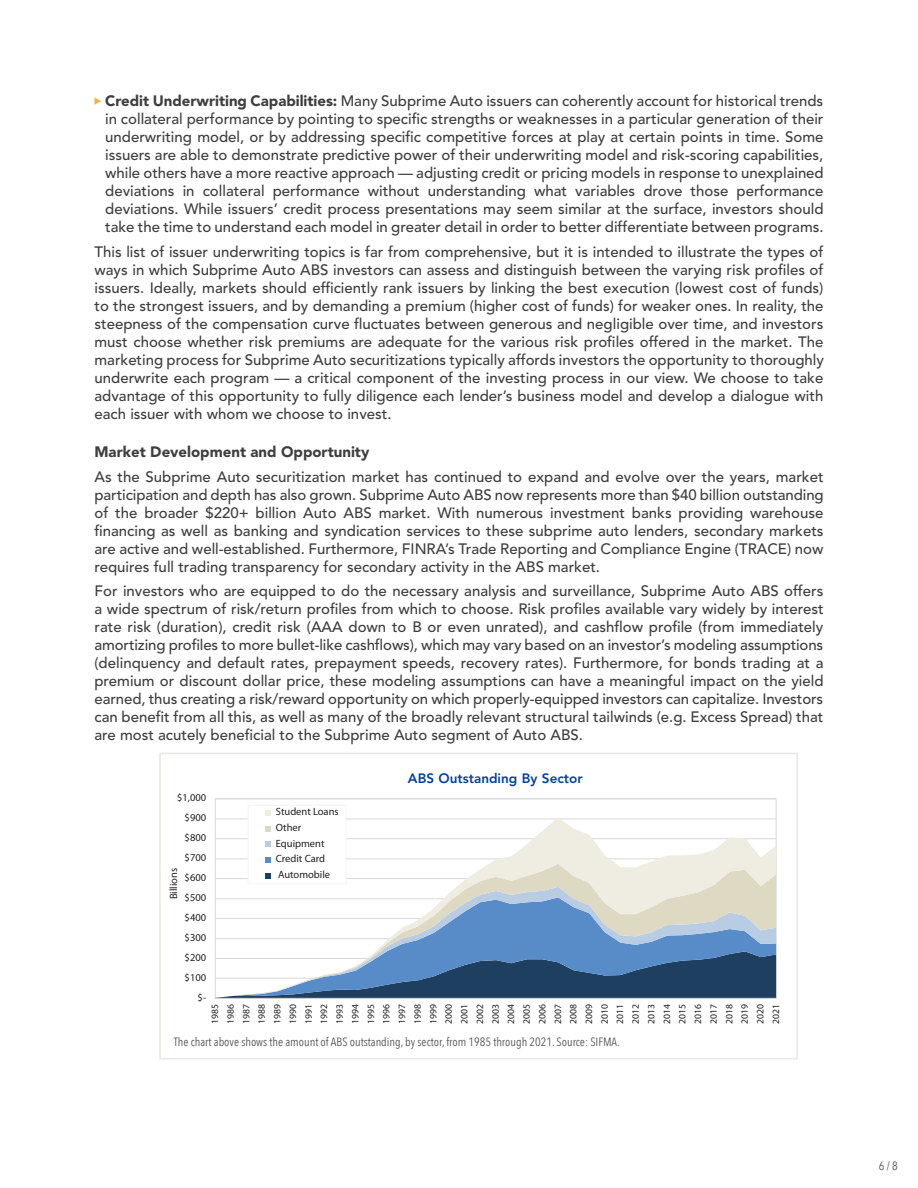
<style>
.page{position:relative;width:918px;height:1188px;background:#fff}
.page>*{position:absolute;margin:0;border:0;box-sizing:border-box;transform-origin:0 0}
.t1{font:500 15px/18px "Avenir LT Std";color:#3e3e3f;text-align:justify}
.t2{font:900 15px "Avenir LT Std";color:#3e3e3f}
.t3{font:800 13.5px "Avenir LT Std";color:#0040a6}
.t4{font:condensed 12px "Avenir Next LT Pro";color:#57585a}
.t5{font:10.5px/15.8px "Myriad Pro";color:#231f20}
.t6{font:9.6px/15.6px "Myriad Pro";color:#231f20;text-align:justify}
.s1{font-weight:900}
</style>
<div class="page">
<svg style="left:94px;top:97px;width:7px;height:8px"></svg>
<svg style="left:215px;top:818px;width:561px;height:180px"></svg>
<hr style="left:215px;top:998px;width:561px;height:1px;background:#dad9d8">
<div style="left:248px;top:805px;width:98px;height:79px;background:#fff"></div>
<svg style="left:266px;top:810px;width:5px;height:5px"></svg>
<svg style="left:266px;top:826px;width:5px;height:5px"></svg>
<svg style="left:266px;top:842px;width:5px;height:5px"></svg>
<svg style="left:266px;top:858px;width:5px;height:5px"></svg>
<svg style="left:266px;top:873px;width:5px;height:6px"></svg>
<div style="left:159px;top:753px;width:639px;height:306px;border:2px solid #eae6e1"></div>
<p class="t1" style="left:105px;top:92px;width:720px"><span class="s1">Credit Underwriting Capabilities:</span> Many Subprime Auto issuers can coherently account for historical trends in collateral performance by pointing to specific strengths or weaknesses in a particular generation of their underwriting model, or by addressing specific competitive forces at play at certain points in time. Some issuers are able to demonstrate predictive power of their underwriting model and risk-scoring capabilities, while others have a more reactive approach — adjusting credit or pricing models in response to unexplained deviations in collateral performance without understanding what variables drove those performance deviations. While issuers’ credit process presentations may seem similar at the surface, investors should take the time to understand each model in greater detail in order to better differentiate between programs.</p>
<p class="t1" style="left:94px;top:243px;width:731px">This list of issuer underwriting topics is far from comprehensive, but it is intended to illustrate the types of ways in which Subprime Auto ABS investors can assess and distinguish between the varying risk profiles of issuers. Ideally, markets should efficiently rank issuers by linking the best execution (lowest cost of funds) to the strongest issuers, and by demanding a premium (higher cost of funds) for weaker ones. In reality, the steepness of the compensation curve fluctuates between generous and negligible over time, and investors must choose whether risk premiums are adequate for the various risk profiles offered in the market. The marketing process for Subprime Auto securitizations typically affords investors the opportunity to thoroughly underwrite each program — a critical component of the investing process in our view. We choose to take advantage of this opportunity to fully diligence each lender’s business model and develop a dialogue with each issuer with whom we choose to invest.</p>
<p class="t2" style="left:94px;top:443px;width:276px">Market Development and Opportunity</p>
<p class="t1" style="left:94px;top:468px;width:731px">As the Subprime Auto securitization market has continued to expand and evolve over the years, market participation and depth has also grown. Subprime Auto ABS now represents more than $40 billion outstanding of the broader $220+ billion Auto ABS market. With numerous investment banks providing warehouse financing as well as banking and syndication services to these subprime auto lenders, secondary markets are active and well-established. Furthermore, FINRA’s Trade Reporting and Compliance Engine (TRACE) now requires full trading transparency for secondary activity in the ABS market.</p>
<p class="t1" style="left:94px;top:583px;width:731px">For investors who are equipped to do the necessary analysis and surveillance, Subprime Auto ABS offers a wide spectrum of risk/return profiles from which to choose. Risk profiles available vary widely by interest rate risk (duration), credit risk (AAA down to B or even unrated), and cashflow profile (from immediately amortizing profiles to more bullet-like cashflows), which may vary based on an investor’s modeling assumptions (delinquency and default rates, prepayment speeds, recovery rates). Furthermore, for bonds trading at a premium or discount dollar price, these modeling assumptions can have a meaningful impact on the yield earned, thus creating a risk/reward opportunity on which properly-equipped investors can capitalize. Investors can benefit from all this, as well as many of the broadly relevant structural tailwinds (e.g. Excess Spread) that are most acutely beneficial to the Subprime Auto segment of Auto ABS.</p>
<p class="t5" style="left:177px;top:790px;width:31px">$1,000</p>
<p class="t5" style="left:185px;top:810px;width:23px">$900</p>
<p class="t5" style="left:185px;top:830px;width:23px">$800</p>
<p class="t5" style="left:185px;top:850px;width:23px">$700</p>
<p class="t5" style="left:166px;top:899px;width:33px;rotate:-90deg">Billions</p>
<p class="t5" style="left:185px;top:870px;width:23px">$600</p>
<p class="t5" style="left:185px;top:890px;width:23px">$500</p>
<p class="t5" style="left:185px;top:910px;width:23px">$400</p>
<p class="t5" style="left:185px;top:930px;width:23px">$300</p>
<p class="t5" style="left:185px;top:949px;width:23px">$200</p>
<p class="t5" style="left:185px;top:970px;width:23px">$100</p>
<p class="t5" style="left:198px;top:989px;width:10px">$-</p>
<p class="t5" style="left:276px;top:804px;width:64px">Student Loans<br>Other<br>Equipment<br>Credit Card<br>Automobile</p>
<p class="t3" style="left:408px;top:770px;width:176px">ABS Outstanding By Sector</p>
<p class="t6" style="left:207px;top:1024px;width:21px;rotate:-90deg">1985<br>1986<br>1987<br>1988<br>1989<br>1990<br>1991<br>1992<br>1993<br>1994<br>1995<br>1996<br>1997<br>1998<br>1999<br>2000<br>2001<br>2002<br>2003<br>2004<br>2005<br>2006<br>2007<br>2008<br>2009<br>2010<br>2011<br>2012<br>2013<br>2014<br>2015<br>2016<br>2017<br>2018<br>2019<br>2020<br>2021</p>
<p class="t4" style="left:174px;top:1035px;width:447px">The chart above shows the amount of ABS outstanding, by sector, from 1985 through 2021. Source: SIFMA.</p>
<p class="t4" style="left:879px;top:1159px;width:20px">6 / 8</p>
</div>
